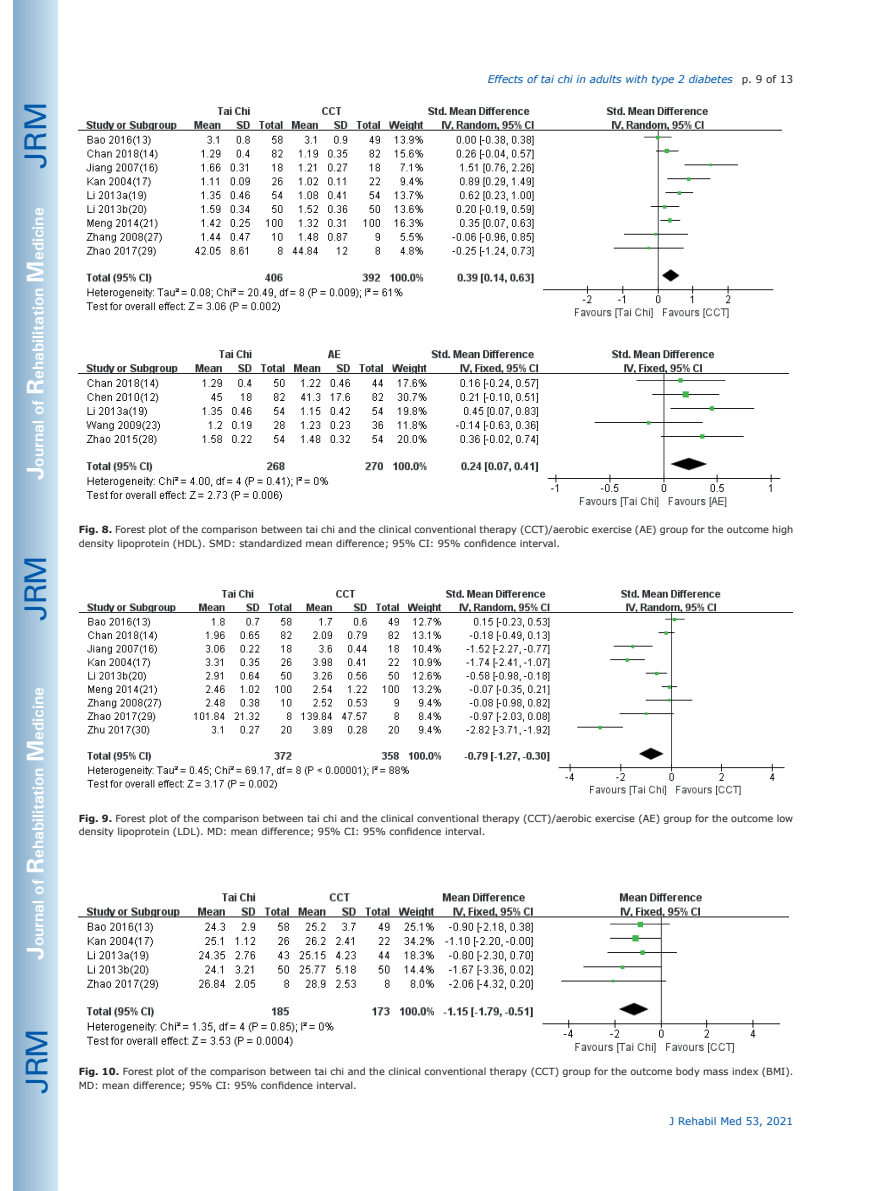
<style>
.page{position:relative;width:872px;height:1191px;background:#fff}
.page>*{position:absolute;margin:0;border:0;box-sizing:border-box;transform-origin:0 0}
.t1{font:30px "Univers";letter-spacing:-.03em;color:#0157a8}
.t2{font:700 15.75px "Univers";color:#fff}
.t3{font:italic 10.5px "Verdana";color:#0157a8}
.t4{font:10.5px "Verdana";color:#0157a8}
.t5{font:9.75px/13.5px "Verdana";color:#231f20}
.s1{font-size:24px}
.s2{font-style:normal;color:#231f20}
.s3{font-weight:700}
</style>
<div class="page">
<div style="left:14px;top:0;width:43px;height:1191px;background:linear-gradient(to right,#88acca,#cbe5f2)"></div>
<img style="left:79px;top:107px;width:702px;height:211px">
<img style="left:79px;top:350px;width:710px;height:157px">
<img style="left:79px;top:590px;width:713px;height:206px">
<img style="left:79px;top:893px;width:710px;height:160px">
<h1 class="t1" style="left:18px;top:169px;width:68px;rotate:-90deg">JRM</h1>
<h2 class="t2" style="left:28px;top:480px;width:274px;rotate:-90deg"><span class="s1">J</span>ournal of <span class="s1">R</span>ehabilitation <span class="s1">M</span>edicine</h2>
<h1 class="t1" style="left:18px;top:620px;width:67px;rotate:-90deg">JRM</h1>
<h2 class="t2" style="left:28px;top:959px;width:274px;rotate:-90deg"><span class="s1">J</span>ournal of <span class="s1">R</span>ehabilitation <span class="s1">M</span>edicine</h2>
<h1 class="t1" style="left:19px;top:1093px;width:67px;rotate:-90deg">JRM</h1>
<p class="t3" style="left:488px;top:72px;width:307px">Effects of tai chi in adults with type 2 diabetes <span class="s2">p. 9 of 13</span></p>
<p class="t5" style="left:79px;top:523px;width:716px"><span class="s3">Fig. 8.</span> Forest plot of the comparison between tai chi and the clinical conventional therapy (CCT)/aerobic exercise (AE) group for the outcome high density lipoprotein (HDL). SMD: standardized mean difference; 95% CI: 95% confidence interval.</p>
<p class="t5" style="left:79px;top:811px;width:716px"><span class="s3">Fig. 9.</span> Forest plot of the comparison between tai chi and the clinical conventional therapy (CCT)/aerobic exercise (AE) group for the outcome low density lipoprotein (LDL). MD: mean difference; 95% CI: 95% confidence interval.</p>
<p class="t5" style="left:79px;top:1065px;width:716px"><span class="s3">Fig. 10.</span> Forest plot of the comparison between tai chi and the clinical conventional therapy (CCT) group for the outcome body mass index (BMI).<br>MD: mean difference; 95% CI: 95% confidence interval.</p>
<p class="t4" style="left:669px;top:1114px;width:125px">J Rehabil Med 53, 2021</p>
</div>
